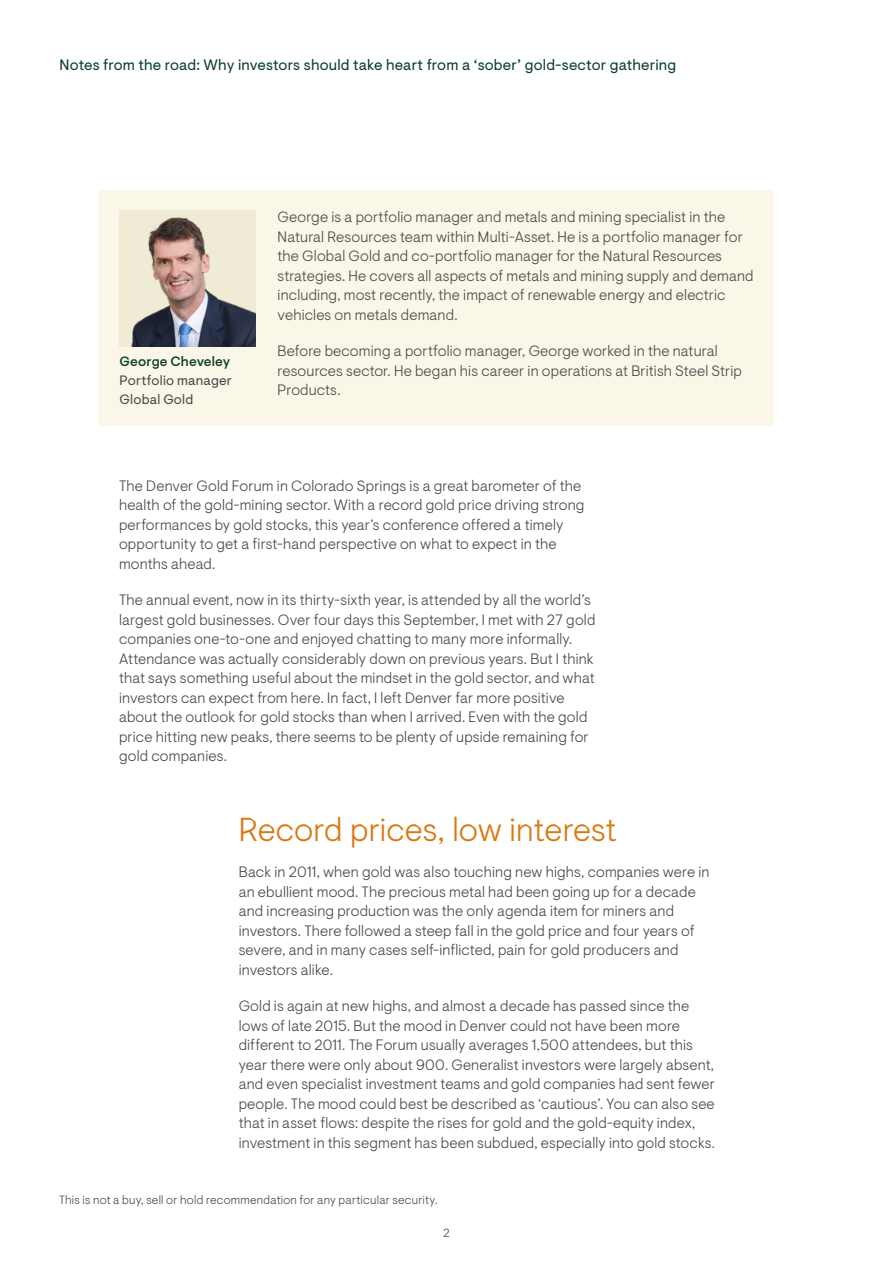
<style>
.page{position:relative;width:893px;height:1263px;background:#fff}
.page>*{position:absolute;margin:0;border:0;box-sizing:border-box;transform-origin:0 0}
.t1{font:300 33px "Ninety One Visuelt Display";color:#d97811}
.t2{font:300 15px/19.5px "Ninety One Visuelt";letter-spacing:.01em;color:#4a4a49}
.t3{font:15px "Ninety One Visuelt";letter-spacing:.015em;color:#0e412d}
.t4{font:13.5px/19.2px "Ninety One Visuelt";letter-spacing:.02em;color:#4a4a49}
.t5{font:500 13.5px "Ninety One Visuelt";letter-spacing:.015em;color:#0e412d}
.t6{font:300 12px "Ninety One Visuelt";letter-spacing:.02em;color:#4a4a49}
</style>
<div class="page">
<div style="left:99px;top:190px;width:675px;height:235px;background:#faf7e8"></div>
<img style="left:120px;top:211px;width:136px;height:136px">
<p class="t3" style="left:60px;top:56px;width:618px">Notes from the road: Why investors should take heart from a ‘sober’ gold-sector gathering</p>
<p class="t5" style="left:120px;top:353px;width:112px">George Cheveley</p>
<p class="t4" style="left:120px;top:371px;width:114px">Portfolio manager<br>Global Gold</p>
<p class="t2" style="left:278px;top:207px;width:477px">George is a portfolio manager and metals and mining specialist in the Natural Resources team within Multi-Asset. He is a portfolio manager for the Global Gold and co-portfolio manager for the Natural Resources strategies. He covers all aspects of metals and mining supply and demand including, most recently, the impact of renewable energy and electric vehicles on metals demand.</p>
<p class="t2" style="left:278px;top:341px;width:466px">Before becoming a portfolio manager, George worked in the natural resources sector. He began his career in operations at British Steel Strip<br>Products.</p>
<p class="t2" style="left:119px;top:476px;width:467px">The Denver Gold Forum in Colorado Springs is a great barometer of the health of the gold-mining sector. With a record gold price driving strong performances by gold stocks, this year’s conference offered a timely opportunity to get a first-hand perspective on what to expect in the months ahead.</p>
<p class="t2" style="left:119px;top:590px;width:478px">The annual event, now in its thirty-sixth year, is attended by all the world’s largest gold businesses. Over four days this September, I met with 27 gold companies one-to-one and enjoyed chatting to many more informally.<br>Attendance was actually considerably down on previous years. But I think that says something useful about the mindset in the gold sector, and what investors can expect from here. In fact, I left Denver far more positive about the outlook for gold stocks than when I arrived. Even with the gold price hitting new peaks, there seems to be plenty of upside remaining for gold companies.</p>
<h1 class="t1" style="left:239px;top:810px;width:380px">Record prices, low interest</h1>
<p class="t2" style="left:239px;top:862px;width:472px">Back in 2011, when gold was also touching new highs, companies were in an ebullient mood. The precious metal had been going up for a decade and increasing production was the only agenda item for miners and investors. There followed a steep fall in the gold price and four years of severe, and in many cases self-inflicted, pain for gold producers and investors alike.</p>
<p class="t2" style="left:239px;top:996px;width:478px">Gold is again at new highs, and almost a decade has passed since the lows of late 2015. But the mood in Denver could not have been more different to 2011. The Forum usually averages 1,500 attendees, but this year there were only about 900. Generalist investors were largely absent, and even specialist investment teams and gold companies had sent fewer people. The mood could best be described as ‘cautious’. You can also see that in asset flows: despite the rises for gold and the gold-equity index, investment in this segment has been subdued, especially into gold stocks.</p>
<p class="t6" style="left:59px;top:1193px;width:380px">This is not a buy, sell or hold recommendation for any particular security.</p>
<p class="t6" style="left:443px;top:1226px;width:8px">2</p>
</div>
